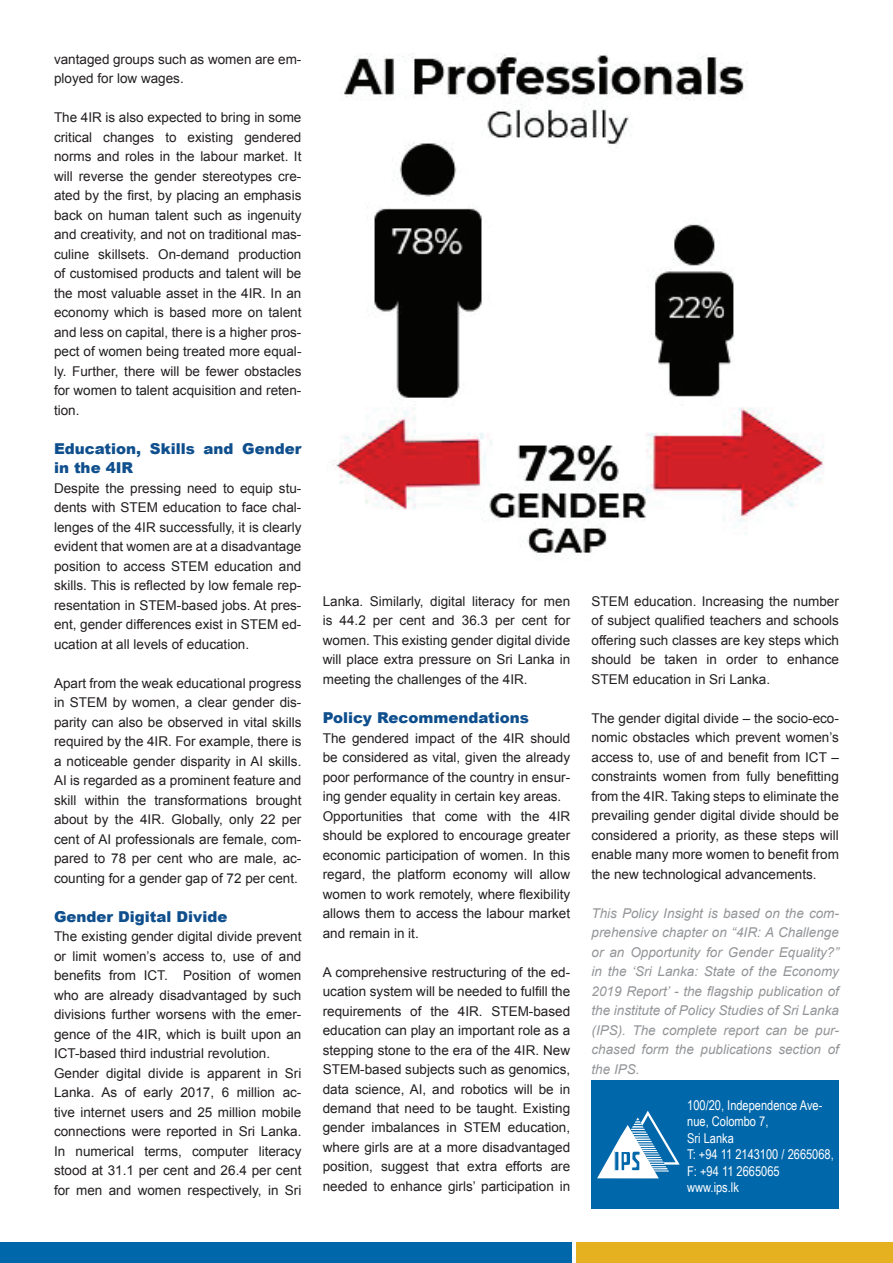
<style>
.page{position:relative;width:893px;height:1263px;background:#fff}
.page>*{position:absolute;margin:0;border:0;box-sizing:border-box;transform-origin:0 0}
.t1{font:900 15px/19.5px "Arial";color:#0f4f8d}
.t2{font:13.5px/19.5px "Arial";color:#231f20;text-align:justify}
.t3{font:italic 13.5px/19.5px "Arial";color:#939598;text-align:justify}
.t4{font:13.5px/16.5px "Arial Narrow";color:#fff}
</style>
<div class="page">
<div style="left:0;top:1242px;width:571px;height:21px;background:#0067aa"></div>
<div style="left:577px;top:1242px;width:316px;height:21px;background:#e6b120"></div>
<div style="left:591px;top:1080px;width:248px;height:129px;background:#0067aa"></div>
<svg style="left:597px;top:1111px;width:83px;height:67px"></svg>
<img style="left:332px;top:53px;width:492px;height:503px">
<p class="t2" style="left:54px;top:49px;width:249px">vantaged groups such as women are em&shy;ployed for low wages.</p>
<p class="t2" style="left:54px;top:108px;width:249px">The 4IR is also expected to bring in some critical changes to existing gendered norms and roles in the labour market. It will reverse the gender stereotypes cre&shy;ated by the first, by placing an emphasis back on human talent such as ingenuity and creativity, and not on traditional mas&shy;culine skillsets. On-demand production of customised products and talent will be the most valuable asset in the 4IR. In an economy which is based more on talent and less on capital, there is a higher pros&shy;pect of women being treated more equal&shy;ly. Further, there will be fewer obstacles for women to talent acquisition and reten&shy;tion.</p>
<p class="t1" style="left:54px;top:438px;width:249px">Education, Skills and Gender in the 4IR</p>
<p class="t2" style="left:54px;top:478px;width:249px">Despite the pressing need to equip stu&shy;dents with STEM education to face chal&shy;lenges of the 4IR successfully, it is clearly evident that women are at a disadvantage position to access STEM education and skills. This is reflected by low female rep&shy;resentation in STEM-based jobs. At pres&shy;ent, gender differences exist in STEM ed&shy;ucation at all levels of education.</p>
<p class="t2" style="left:54px;top:673px;width:249px">Apart from the weak educational progress in STEM by women, a clear gender dis&shy;parity can also be observed in vital skills required by the 4IR. For example, there is a noticeable gender disparity in AI skills.<br>AI is regarded as a prominent feature and skill within the transformations brought about by the 4IR. Globally, only 22 per cent of AI professionals are female, com&shy;pared to 78 per cent who are male, ac&shy;counting for a gender gap of 72 per cent.</p>
<p class="t1" style="left:54px;top:906px;width:175px">Gender Digital Divide</p>
<p class="t2" style="left:54px;top:927px;width:249px;text-align:left">The existing gender digital divide prevent or limit women’s access to, use of and benefits from ICT. Position of women who are already disadvantaged by such divisions further worsens with the emer&shy;gence of the 4IR, which is built upon an ICT-based third industrial revolution.<br>Gender digital divide is apparent in Sri Lanka. As of early 2017, 6 million ac&shy;tive internet users and 25 million mobile connections were reported in Sri Lanka.<br>In numerical terms, computer literacy stood at 31.1 per cent and 26.4 per cent for men and women respectively, in Sri</p>
<p class="t2" style="left:323px;top:592px;width:249px">Lanka. Similarly, digital literacy for men is 44.2 per cent and 36.3 per cent for women. This existing gender digital divide will place extra pressure on Sri Lanka in meeting the challenges of the 4IR.</p>
<p class="t1" style="left:323px;top:707px;width:208px">Policy Recommendations</p>
<p class="t2" style="left:323px;top:728px;width:249px;text-align:left">The gendered impact of the 4IR should be considered as vital, given the already poor performance of the country in ensur&shy;ing gender equality in certain key areas.<br>Opportunities that come with the 4IR should be explored to encourage greater economic participation of women. In this regard, the platform economy will allow women to work remotely, where flexibility allows them to access the labour market and remain in it.</p>
<p class="t2" style="left:323px;top:962px;width:249px">A comprehensive restructuring of the ed&shy;ucation system will be needed to fulfill the requirements of the 4IR. STEM-based education can play an important role as a stepping stone to the era of the 4IR. New STEM-based subjects such as genomics, data science, AI, and robotics will be in demand that need to be taught. Existing gender imbalances in STEM education, where girls are at a more disadvantaged position, suggest that extra efforts are needed to enhance girls’ participation in</p>
<p class="t2" style="left:591px;top:591px;width:249px">STEM education. Increasing the number of subject qualified teachers and schools offering such classes are key steps which should be taken in order to enhance STEM education in Sri Lanka.</p>
<p class="t2" style="left:591px;top:708px;width:249px">The gender digital divide – the socio-eco&shy;nomic obstacles which prevent women’s access to, use of and benefit from ICT – constraints women from fully benefitting from the 4IR. Taking steps to eliminate the prevailing gender digital divide should be considered a priority, as these steps will enable many more women to benefit from the new technological advancements.</p>
<p class="t3" style="left:591px;top:903px;width:249px">This Policy Insight is based on the com&shy;prehensive chapter on “4IR: A Challenge or an Opportunity for Gender Equality?” in the ‘Sri Lanka: State of the Economy 2019 Report’ - the flagship publication of the institute of Policy Studies of Sri Lanka (IPS). The complete report can be pur&shy;chased form the publications section of the IPS.</p>
<p class="t4" style="left:687px;top:1096px;width:148px">100/20, Independence Ave&shy;nue, Colombo 7,<br>Sri Lanka<br>T: +94 11 2143100 / 2665068,<br>F: +94 11 2665065 www.ips.lk</p>
</div>
